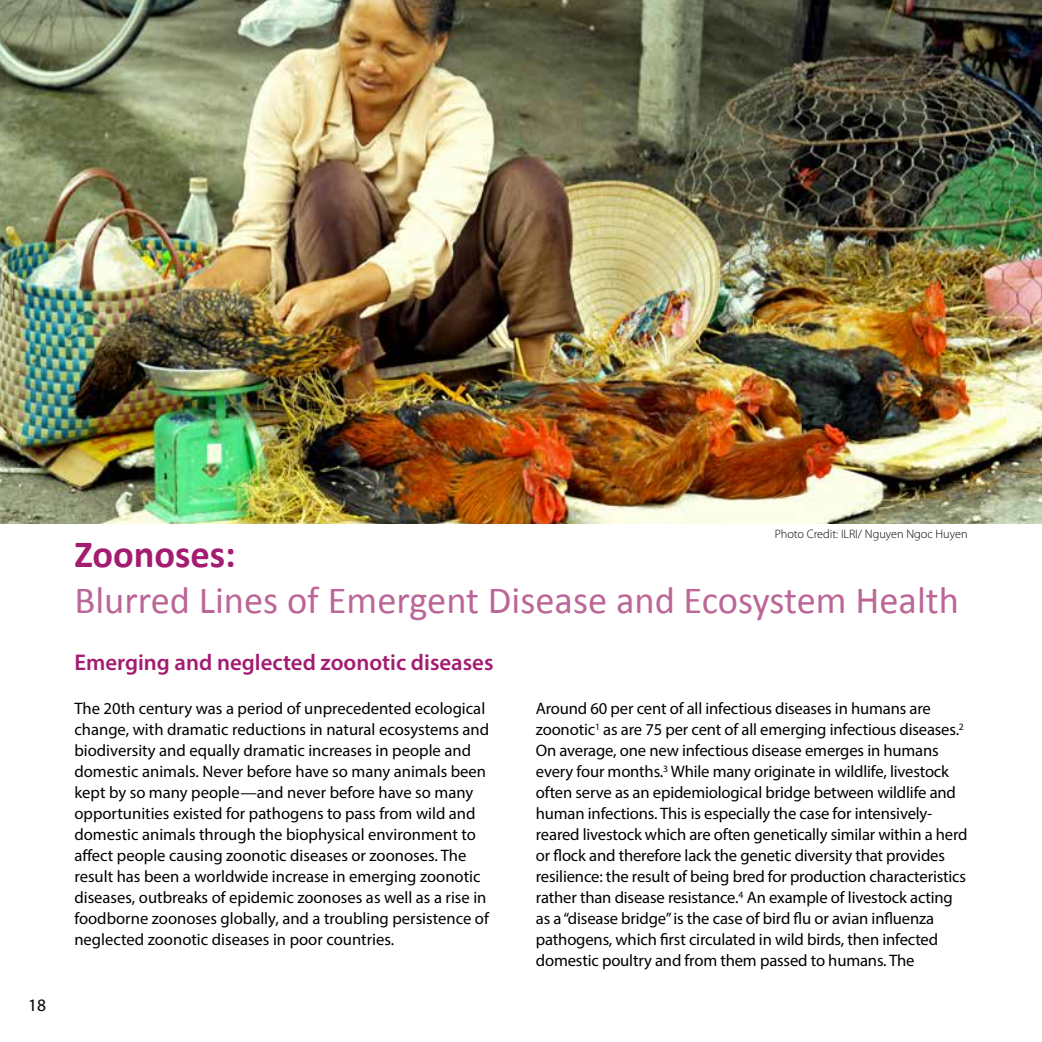
<style>
.page{position:relative;width:1042px;height:1042px;background:#fff}
.page>*{position:absolute;margin:0;border:0;box-sizing:border-box;transform-origin:0 0}
.t1{font:38.5px "Calibri";color:#bc6697}
.t2{font:700 38.5px "Calibri";color:#a31c71}
.t3{font:600 22.75px "Myriad Pro";color:#a31c71}
.t4{font:17.5px "Myriad Pro";color:#000}
.t5{font:16.62px/21px "Myriad Pro";letter-spacing:-.01em;color:#000}
.t6{font:300 12.25px "Myriad Pro";color:#000}
</style>
<div class="page">
<img style="left:0;top:0;width:1042px;height:523px">
<p class="t4" style="left:28px;top:994px;width:19px">18</p>
<p class="t6" style="left:775px;top:526px;width:194px">Photo Credit: ILRI/ Nguyen Ngoc Huyen</p>
<h1 class="t2" style="left:74px;top:530px;width:163px">Zoonoses:</h1>
<h1 class="t1" style="left:74px;top:576px;width:886px">Blurred Lines of Emergent Disease and Ecosystem Health</h1>
<h2 class="t3" style="left:74px;top:647px;width:420px">Emerging and neglected zoonotic diseases</h2>
<p class="t5" style="left:74px;top:698px;width:416px">The 20th century was a period of unprecedented ecological change, with dramatic reductions in natural ecosystems and biodiversity and equally dramatic increases in people and domestic animals. Never before have so many animals been kept by so many people—and never before have so many opportunities existed for pathogens to pass from wild and domestic animals through the biophysical environment to affect people causing zoonotic diseases or zoonoses. The result has been a worldwide increase in emerging zoonotic diseases, outbreaks of epidemic zoonoses as well as a rise in foodborne zoonoses globally, and a troubling persistence of neglected zoonotic diseases in poor countries.</p>
<p class="t5" style="left:536px;top:698px;width:433px">Around 60 per cent of all infectious diseases in humans are zoonotic<sup>1</sup> as are 75 per cent of all emerging infectious diseases.<sup>2<br></sup>On average, one new infectious disease emerges in humans every four months.<sup>3</sup> While many originate in wildlife, livestock often serve as an epidemiological bridge between wildlife and human infections. This is especially the case for intensively&shy;reared livestock which are often genetically similar within a herd or flock and therefore lack the genetic diversity that provides resilience: the result of being bred for production characteristics rather than disease resistance.<sup>4</sup> An example of livestock acting as a “disease bridge” is the case of bird flu or avian influenza pathogens, which first circulated in wild birds, then infected domestic poultry and from them passed to humans. The</p>
</div>
